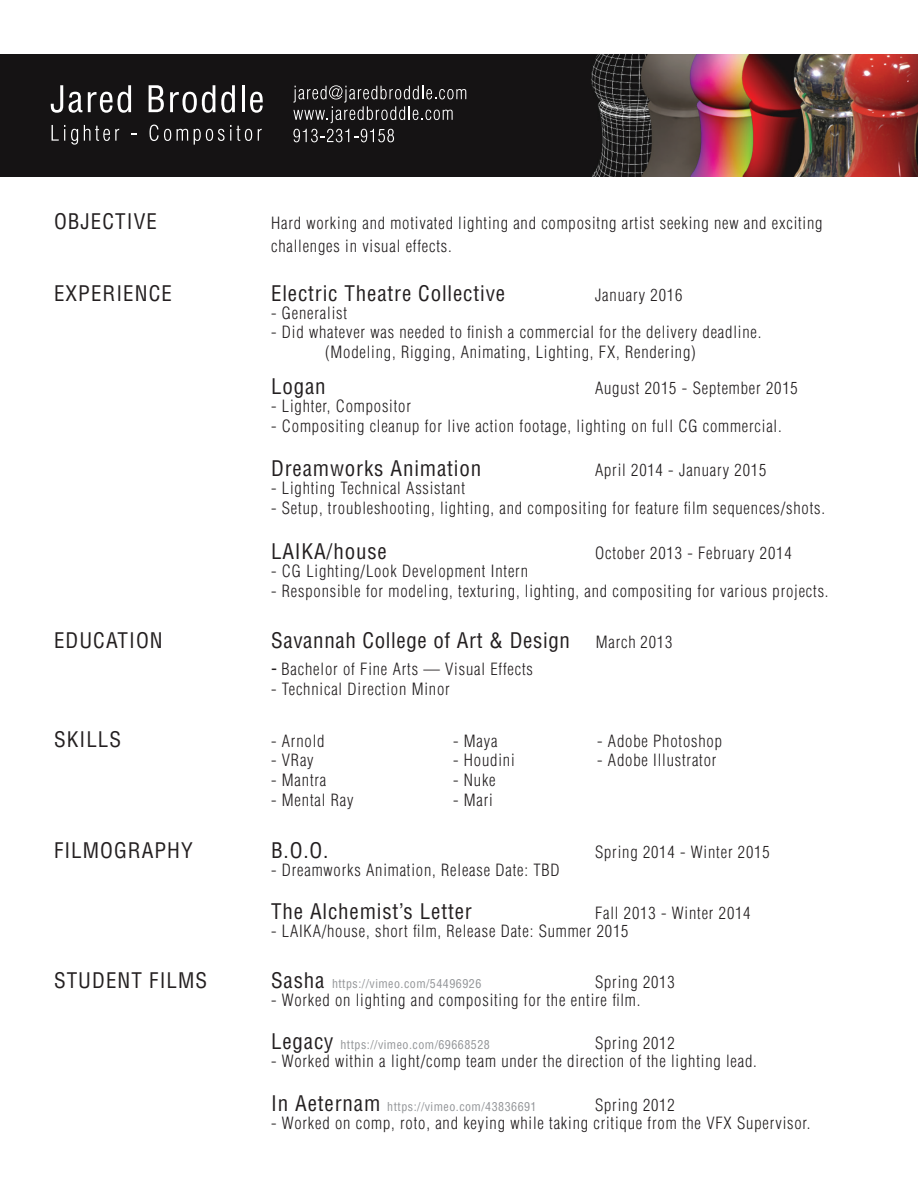
<style>
.page{position:relative;width:918px;height:1188px;background:#fff}
.page>*{position:absolute;margin:0;border:0;box-sizing:border-box;transform-origin:0 0}
.t1{font:condensed 21px "Helvetica LT Std";letter-spacing:.04em;color:#231f20}
.t2{font:300 condensed 16.5px/22.5px "Helvetica LT Std";letter-spacing:.05em;color:#231f20}
.t3{font:condensed 12px "Helvetica LT Std";letter-spacing:.04em;color:#939598}
.s1{font-weight:300;font-size:16.5px}
.s2{font-weight:400;font-size:18px}
.s3{font-size:21px;color:#231f20}
</style>
<div class="page">
<div style="left:0;top:54px;width:918px;height:123px;background:#151314"></div>
<svg style="left:51px;top:85px;width:12px;height:28px"></svg>
<svg style="left:69px;top:92px;width:13px;height:21px"></svg>
<svg style="left:88px;top:85px;width:43px;height:28px"></svg>
<svg style="left:149px;top:85px;width:15px;height:27px"></svg>
<svg style="left:170px;top:85px;width:45px;height:28px"></svg>
<svg style="left:221px;top:85px;width:14px;height:28px"></svg>
<hr style="left:242px;top:85px;width:3px;height:27px;background:#fff">
<svg style="left:250px;top:92px;width:13px;height:21px"></svg>
<svg style="left:52px;top:125px;width:13px;height:16px"></svg>
<svg style="left:71px;top:129px;width:7px;height:16px"></svg>
<svg style="left:84px;top:125px;width:35px;height:16px"></svg>
<svg style="left:150px;top:125px;width:21px;height:16px"></svg>
<svg style="left:177px;top:129px;width:11px;height:12px"></svg>
<svg style="left:194px;top:125px;width:58px;height:20px"></svg>
<svg style="left:258px;top:129px;width:4px;height:12px"></svg>
<svg style="left:293px;top:129px;width:101px;height:14px"></svg>
<svg style="left:293px;top:85px;width:173px;height:38px"></svg>
<img style="left:591px;top:54px;width:327px;height:123px">
<p class="t1" style="left:54px;top:208px;width:104px">OBJECTIVE</p>
<p class="t2" style="left:271px;top:212px;width:553px">Hard working and motivated lighting and compositng artist seeking new and exciting challenges in visual effects.</p>
<p class="t1" style="left:54px;top:280px;width:119px">EXPERIENCE</p>
<p class="t1" style="left:271px;top:280px;width:236px">Electric Theatre Collective</p>
<p class="t2" style="left:595px;top:283px;width:89px">January 2016</p>
<p class="t2" style="left:271px;top:301px;width:77px">- Generalist</p>
<p class="t2" style="left:325px;top:322px;width:438px;line-height:19.8px;text-indent:-54px">- Did whatever was needed to finish a commercial for the delivery deadline. (Modeling, Rigging, Animating, Lighting, FX, Rendering)</p>
<p class="t1" style="left:271px;top:373px;width:56px">Logan</p>
<p class="t2" style="left:595px;top:377px;width:204px">August 2015 - September 2015</p>
<p class="t2" style="left:271px;top:395px;width:141px">- Lighter, Compositor</p>
<p class="t2" style="left:271px;top:415px;width:512px">- Compositing cleanup for live action footage, lighting on full CG commercial.</p>
<p class="t1" style="left:271px;top:455px;width:212px">Dreamworks Animation</p>
<p class="t2" style="left:595px;top:458px;width:173px">April 2014 - January 2015</p>
<p class="t2" style="left:271px;top:476px;width:196px">- Lighting Technical Assistant</p>
<p class="t2" style="left:271px;top:496px;width:556px">- Setup, troubleshooting, lighting, and compositing for feature film sequences/shots.</p>
<p class="t1" style="left:271px;top:538px;width:117px">LAIKA/house</p>
<p class="t2" style="left:595px;top:542px;width:198px">October 2013 - February 2014</p>
<p class="t2" style="left:271px;top:560px;width:258px">- CG Lighting/Look Development Intern</p>
<p class="t2" style="left:271px;top:580px;width:559px">- Responsible for modeling, texturing, lighting, and compositing for various projects.</p>
<p class="t1" style="left:54px;top:628px;width:110px">EDUCATION</p>
<p class="t1" style="left:271px;top:628px;width:403px">Savannah College of Art &amp; Design <span class="s1">March 2013</span></p>
<p class="t2" style="left:271px;top:658px;width:263px"><span class="s2">-</span> Bachelor of Fine Arts — Visual Effects</p>
<p class="t2" style="left:271px;top:678px;width:180px">- Technical Direction Minor</p>
<p class="t1" style="left:54px;top:726px;width:69px">SKILLS</p>
<p class="t2" style="left:271px;top:729px;width:55px">- Arnold</p>
<p class="t2" style="left:271px;top:749px;width:44px">- VRay</p>
<p class="t2" style="left:271px;top:769px;width:57px">- Mantra</p>
<p class="t2" style="left:271px;top:789px;width:84px">- Mental Ray</p>
<p class="t2" style="left:453px;top:729px;width:46px">- Maya</p>
<p class="t2" style="left:453px;top:749px;width:63px">- Houdini</p>
<p class="t2" style="left:453px;top:769px;width:44px">- Nuke</p>
<p class="t2" style="left:453px;top:789px;width:41px">- Mari</p>
<p class="t2" style="left:597px;top:729px;width:126px">- Adobe Photoshop</p>
<p class="t2" style="left:597px;top:749px;width:121px">- Adobe Illustrator</p>
<p class="t1" style="left:54px;top:837px;width:140px">FILMOGRAPHY</p>
<p class="t1" style="left:54px;top:967px;width:155px">STUDENT FILMS</p>
<p class="t1" style="left:271px;top:837px;width:59px">B.O.O.</p>
<p class="t2" style="left:595px;top:840px;width:176px">Spring 2014 - Winter 2015</p>
<p class="t2" style="left:271px;top:858px;width:290px">- Dreamworks Animation, Release Date: TBD</p>
<p class="t1" style="left:271px;top:898px;width:202px">The Alchemist’s Letter</p>
<p class="t2" style="left:595px;top:901px;width:157px">Fall 2013 - Winter 2014</p>
<p class="t2" style="left:271px;top:919px;width:359px">- LAIKA/house, short film, Release Date: Summer 2015</p>
<p class="t3" style="left:271px;top:976px;width:212px"><span class="s3">Sasha</span> https://vimeo.com/54496926</p>
<p class="t2" style="left:595px;top:971px;width:81px">Spring 2013</p>
<p class="t2" style="left:271px;top:989px;width:371px">- Worked on lighting and compositing for the entire film.</p>
<p class="t3" style="left:271px;top:1038px;width:220px"><span class="s3">Legacy</span> https://vimeo.com/69668528</p>
<p class="t2" style="left:595px;top:1032px;width:81px">Spring 2012</p>
<p class="t2" style="left:271px;top:1050px;width:487px">- Worked within a light/comp team under the direction of the lighting lead.</p>
<p class="t3" style="left:271px;top:1099px;width:267px"><span class="s3">In Aeternam</span> https://vimeo.com/43836691</p>
<p class="t2" style="left:595px;top:1093px;width:81px">Spring 2012</p>
<p class="t2" style="left:271px;top:1111px;width:541px">- Worked on comp, roto, and keying while taking critique from the VFX Supervisor.</p>
</div>
